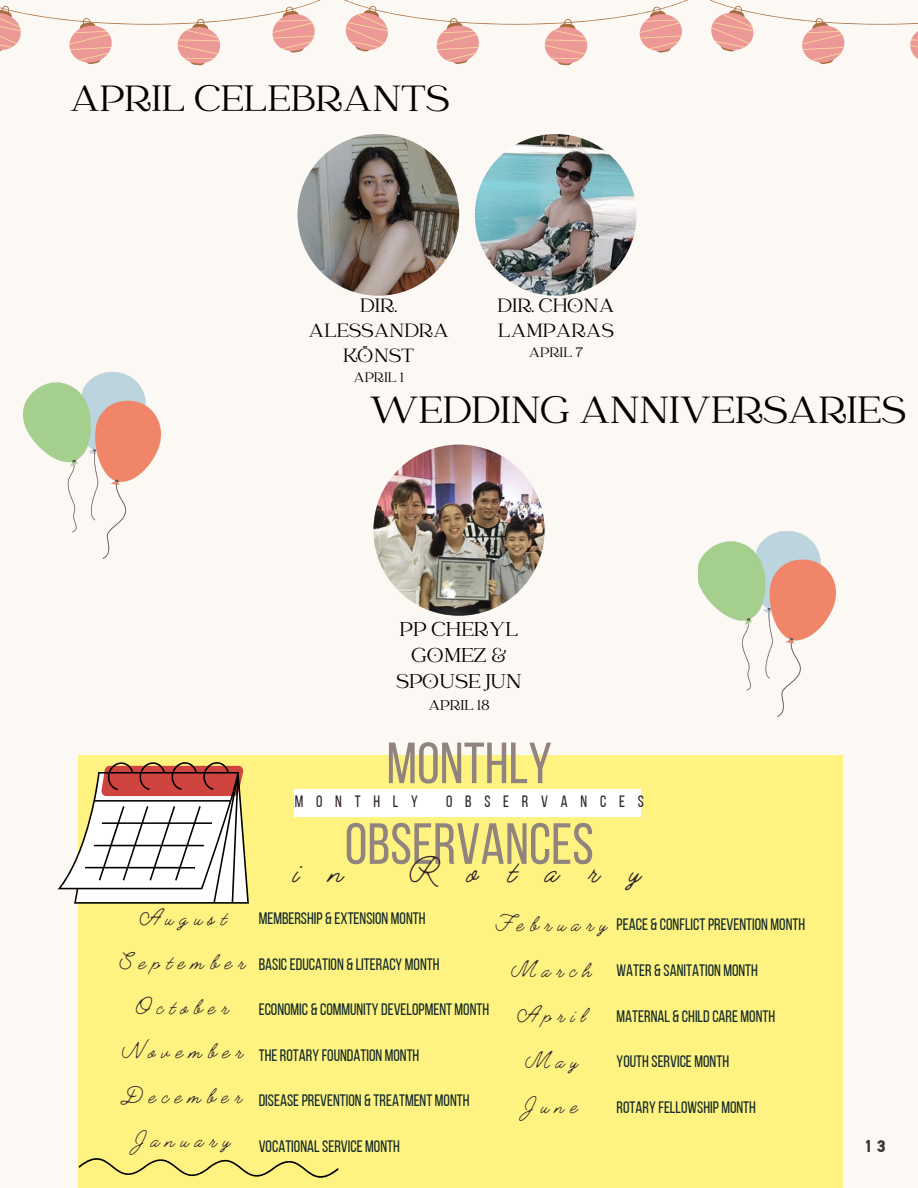
<style>
.page{position:relative;width:918px;height:1188px;background:#fcf9f4}
.page>*{position:absolute;margin:0;border:0;box-sizing:border-box;transform-origin:0 0}
.t1{font:57.9px/80.7px "Bebas Neue";letter-spacing:.005em;color:#91837d;text-align:center}
.t2{font:42px "Catchy Mager";color:#000}
.t3{font:40.5px "Catchy Mager";color:#000}
.t4{font:300 38.55px "Jimmy Script";letter-spacing:.78em;color:#30252b}
.t5{font:300 24.9px/44.5px "Jimmy Script";letter-spacing:.255em;color:#30252b;text-align:center}
.t6{font:22.2px/26.1px "Catchy Mager";color:#000;text-align:center}
.t7{font:21.15px/25px "Catchy Mager";color:#000;text-align:center}
.t8{font:700 18px "HS Aleman";color:#3b3737}
.t9{font:16.5px "Bebas Neue";color:#13292a}
.t10{font:16.35px "Bebas Neue";letter-spacing:.78em;color:#30252b}
.t11{font:15.75px "Catchy Mager";color:#000}
.t12{font:15.15px "Catchy Mager";color:#000}
</style>
<div class="page">
<div style="left:78px;top:756px;width:765px;height:432px;background:#fef381"></div>
<svg style="left:79px;top:1158px;width:260px;height:20px"></svg>
<img style="left:298px;top:134px;width:161px;height:162px;border-radius:50%">
<svg style="left:58px;top:762px;width:191px;height:142px"></svg>
<div style="left:295px;top:789px;width:345px;height:28px;background:#fff"></div>
<svg style="left:0;top:0;width:918px;height:65px"></svg>
<img style="left:698px;top:531px;width:137px;height:186px">
<img style="left:475px;top:134px;width:162px;height:162px;border-radius:50%">
<img style="left:23px;top:373px;width:137px;height:186px">
<img style="left:373px;top:445px;width:172px;height:171px;border-radius:50%">
<h3 class="t3" style="left:70px;top:78px;width:381px">APRIL CELEBRANTS</h3>
<p class="t7" style="left:309px;top:294px;width:142px">DIR.<br>ALESSANDRA<br>KÖNST</p>
<p class="t12" style="left:353px;top:370px;width:52px">APRIL 1</p>
<p class="t7" style="left:497px;top:294px;width:119px;text-align:left">DIR. CHONA<br>LAMPARAS</p>
<p class="t12" style="left:529px;top:345px;width:56px">APRIL 7</p>
<h2 class="t2" style="left:369px;top:389px;width:538px">WEDDING ANNIVERSARIES</h2>
<h3 class="t6" style="left:396px;top:618px;width:127px">PP CHERYL<br>GOMEZ &amp;<br>SPOUSE JUN</h3>
<p class="t11" style="left:428px;top:697px;width:63px">APRIL 18</p>
<h1 class="t1" style="left:345px;top:728px;width:251px">MONTHLY<br>OBSERVANCES</h1>
<p class="t10" style="left:295px;top:794px;width:125px">MONTHLY</p>
<p class="t10" style="left:446px;top:794px;width:199px">OBSERVANCES</p>
<h3 class="t4" style="left:294px;top:846px;width:52px">i n</h3>
<h3 class="t4" style="left:410px;top:846px;width:233px">Rotary</h3>
<h3 class="t5" style="left:120px;top:896px;width:127px">August<br>September<br>October<br>November<br>December<br>January</h3>
<h3 class="t5" style="left:496px;top:902px;width:113px;line-height:45.6px">February<br>March<br>April<br>May<br>June</h3>
<p class="t9" style="left:617px;top:918px;width:190px">PEACE &amp; CONFLICT PREVENTION MONTH</p>
<p class="t9" style="left:259px;top:912px;width:168px">MEMBERSHIP &amp; EXTENSION MONTH</p>
<p class="t9" style="left:259px;top:957px;width:182px">BASIC EDUCATION &amp; LITERACY MONTH</p>
<p class="t9" style="left:259px;top:1003px;width:232px">ECONOMIC &amp; COMMUNITY DEVELOPMENT MONTH</p>
<p class="t9" style="left:259px;top:1048px;width:162px">THE ROTARY FOUNDATION MONTH</p>
<p class="t9" style="left:259px;top:1094px;width:212px">DISEASE PREVENTION &amp; TREATMENT MONTH</p>
<p class="t9" style="left:259px;top:1140px;width:143px">VOCATIONAL SERVICE MONTH</p>
<p class="t9" style="left:617px;top:964px;width:143px">WATER &amp; SANITATION MONTH</p>
<p class="t9" style="left:617px;top:1009px;width:160px">MATERNAL &amp; CHILDCARE MONTH</p>
<p class="t9" style="left:617px;top:1055px;width:114px">YOUTH SERVICE MONTH</p>
<p class="t9" style="left:617px;top:1100px;width:141px">ROTARY FELLOWSHIP MONTH</p>
<p class="t8" style="left:866px;top:1139px;width:22px">1 3</p>
</div>
